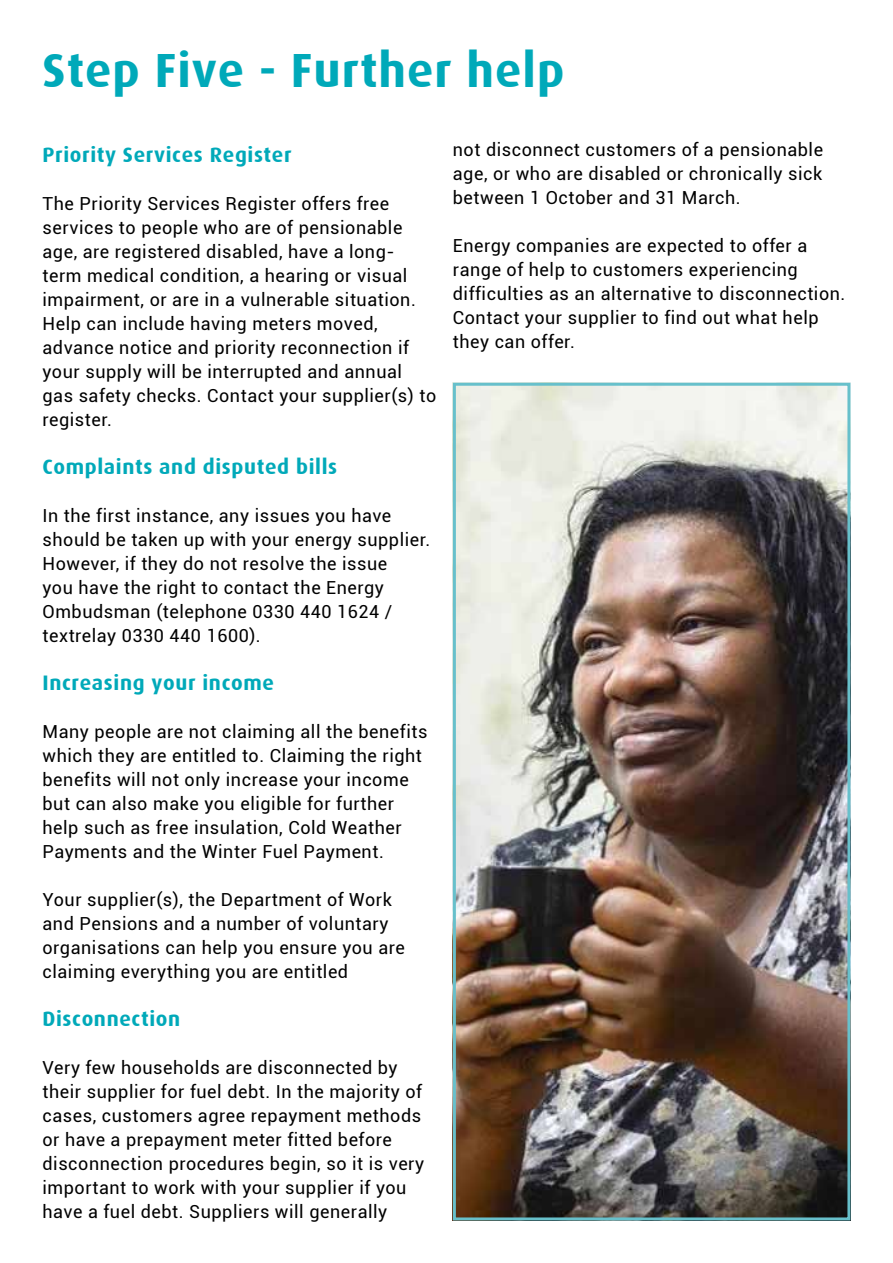
<style>
.page{position:relative;width:893px;height:1263px;background:#fff}
.page>*{position:absolute;margin:0;border:0;box-sizing:border-box;transform-origin:0 0}
.t1{font:700 48px "Dax";letter-spacing:.02em;color:#00a9b9}
.t2{font:700 21px "Dax";letter-spacing:.03em;color:#00a9b9}
.t3{font:18px/24px "Roboto";letter-spacing:.03em;color:#000}
</style>
<div class="page">
<img style="left:457px;top:387px;width:389px;height:829px">
<div style="left:453px;top:383px;width:397px;height:837px;border:3px solid #67c0cb"></div>
<h1 class="t1" style="left:43px;top:43px;width:523px">Step Five - Further help</h1>
<p class="t2" style="left:43px;top:143px;width:251px">Priority Services Register</p>
<p class="t3" style="left:43px;top:191px;width:395px">The Priority Services Register offers free services to people who are of pensionable age, are registered disabled, have a long&shy;term medical condition, a hearing or visual impairment, or are in a vulnerable situation.<br>Help can include having meters moved, advance notice and priority reconnection if your supply will be interrupted and annual gas safety checks. Contact your supplier(s) to register.</p>
<p class="t2" style="left:43px;top:455px;width:296px">Complaints and disputed bills</p>
<p class="t3" style="left:43px;top:503px;width:389px">In the first instance, any issues you have should be taken up with your energy supplier.<br>However, if they do not resolve the issue<br>you have the right to contact the Energy Ombudsman (telephone 0330 440 1624 / textrelay 0330 440 1600).</p>
<p class="t2" style="left:43px;top:671px;width:233px">Increasing your income</p>
<p class="t3" style="left:43px;top:719px;width:386px">Many people are not claiming all the benefits which they are entitled to. Claiming the right benefits will not only increase your income but can also make you eligible for further help such as free insulation, Cold Weather Payments and the Winter Fuel Payment.</p>
<p class="t3" style="left:43px;top:887px;width:364px">Your supplier(s), the Department of Work and Pensions and a number of voluntary organisations can help you ensure you are claiming everything you are entitled</p>
<p class="t2" style="left:43px;top:1007px;width:139px">Disconnection</p>
<p class="t3" style="left:43px;top:1055px;width:383px">Very few households are disconnected by their supplier for fuel debt. In the majority of cases, customers agree repayment methods or have a prepayment meter fitted before disconnection procedures begin, so it is very important to work with your supplier if you have a fuel debt. Suppliers will generally</p>
<p class="t3" style="left:453px;top:137px;width:372px;text-align:justify">not disconnect customers of a pensionable age, or who are disabled or chronically sick between 1 October and 31 March.</p>
<p class="t3" style="left:453px;top:233px;width:394px">Energy companies are expected to offer a range of help to customers experiencing difficulties as an alternative to disconnection.<br>Contact your supplier to find out what help they can offer.</p>
</div>
